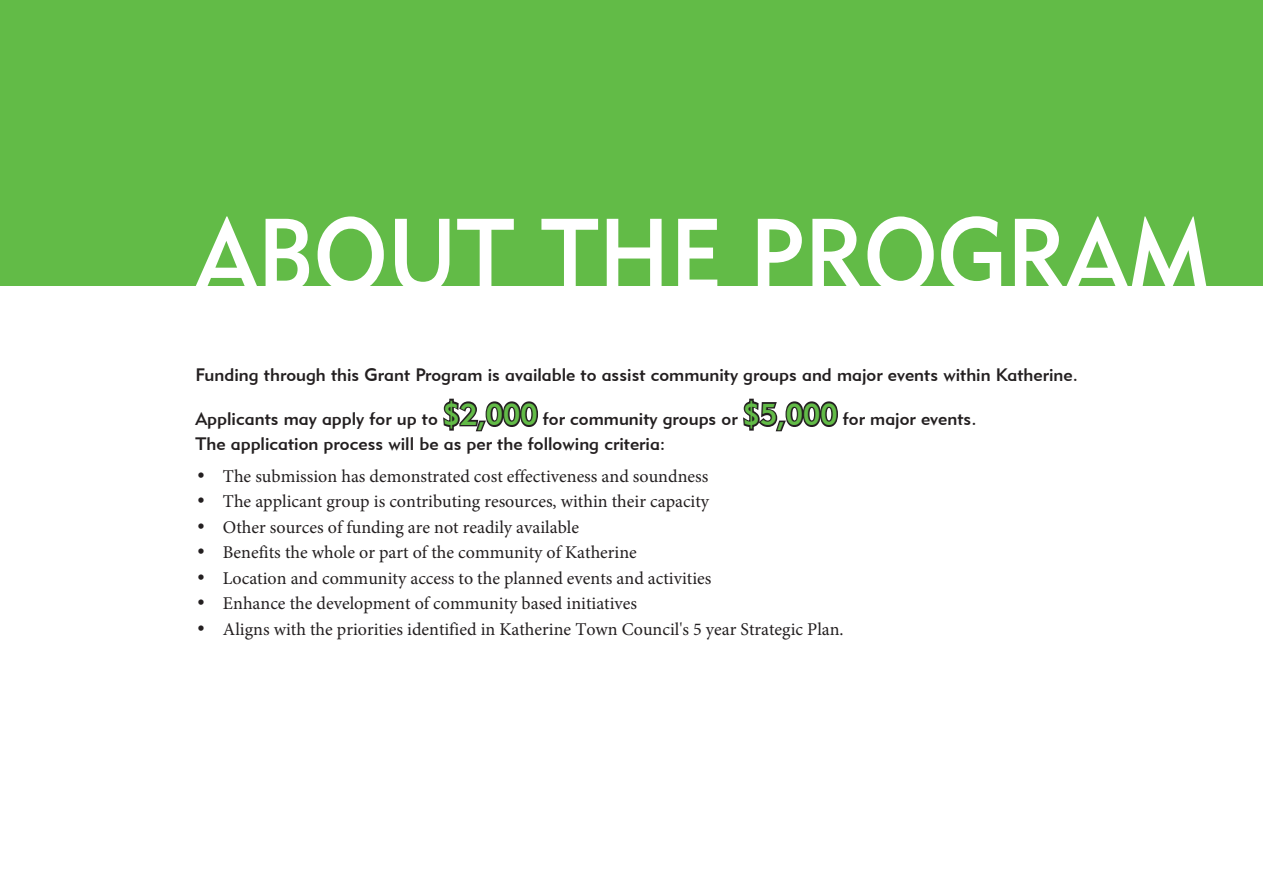
<style>
.page{position:relative;width:1263px;height:893px;background:#fff}
.page>*{position:absolute;margin:0;border:0;box-sizing:border-box;transform-origin:0 0}
.t1{font:101.55px "Geometric 415 BT Medium A";color:#fff;scale:.93 1}
.t2{font:18px "Minion Pro";color:#231f20}
.t3{font:18px "Geometric 415 BT Medium A";color:#231f20}
.s1{font-size:30px}
.s2{font-family:"Geometric 415 BT Lite A"}
</style>
<div class="page">
<div style="left:0;top:0;width:1263px;height:286px;background:#62bb47"></div>
<p class="t1" style="left:195px;top:193px;width:1092px">ABOUT THE PROGRAM</p>
<p class="t3" style="left:195px;top:364px;width:884px">Funding through this Grant Program is available to assist community groups and major events within Katherine.</p>
<p class="t3" style="left:195px;top:407px;width:782px">Applicants may apply for up to <span class="s1">$2,000</span> for community groups or <span class="s1">$5,000</span> for major events.</p>
<p class="t3" style="left:195px;top:433px;width:471px">The application process will be as per the following criteria:</p>
<p class="t2" style="left:196px;top:465px;width:514px"><span class="s2">•</span> The submission has demonstrated cost effectiveness and soundness</p>
<p class="t2" style="left:196px;top:491px;width:515px"><span class="s2">•</span> The applicant group is contributing resources, within their capacity</p>
<p class="t2" style="left:196px;top:516px;width:385px"><span class="s2">•</span> Other sources of funding are not readily available</p>
<p class="t2" style="left:196px;top:542px;width:442px"><span class="s2">•</span> Benefits the whole or part of the community of Katherine</p>
<p class="t2" style="left:196px;top:567px;width:517px"><span class="s2">•</span> Location and community access to the planned events and activities</p>
<p class="t2" style="left:196px;top:593px;width:443px"><span class="s2">•</span> Enhance the development of community based initiatives</p>
<p class="t2" style="left:196px;top:618px;width:649px"><span class="s2">•</span> Aligns with the priorities identified in Katherine Town Council's 5 year Strategic Plan.</p>
</div>
